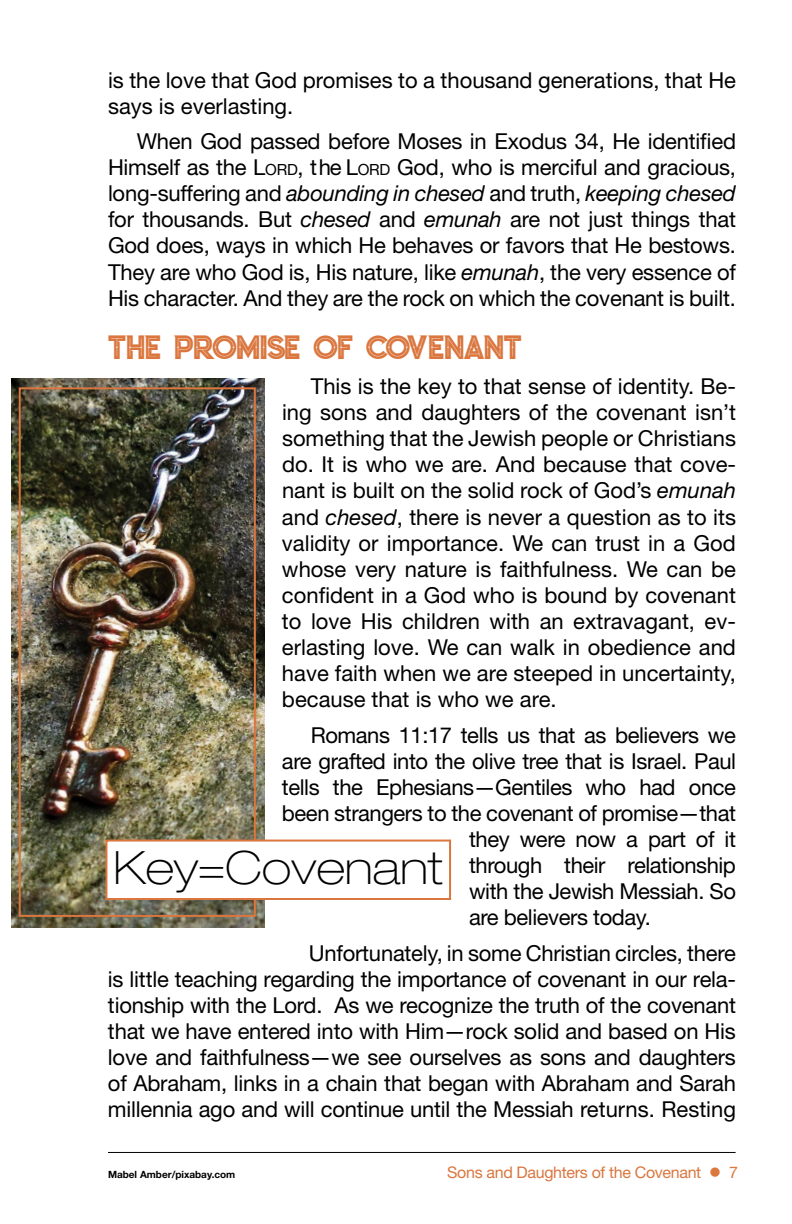
<style>
.page{position:relative;width:792px;height:1224px;background:#fff}
.page>*{position:absolute;margin:0;border:0;box-sizing:border-box;transform-origin:0 0}
.t1{font:100 expanded 46px "Helvetica Neue LT Std";color:#000}
.t2{font:30px "Columbus Inline";color:#da763e}
.t3{font:22px/26.2px "Helvetica Neue LT Std";letter-spacing:-.02em;color:#000;text-align:justify}
.t4{font:22px/26.2px "Helvetica Neue LT Std";color:#000}
.t5{font:16px "Helvetica Neue LT Std";letter-spacing:-.02em;color:#da763e}
.t6{font:700 10px "Helvetica Neue LT Std";color:#000}
.s1{font-style:inherit}
.s2{font-size:15.4px}
.s3{font-style:italic}
</style>
<div class="page">
<hr style="left:108px;top:1152px;width:628px;height:1px;background:#000">
<img style="left:12px;top:379px;width:253px;height:548px">
<div style="left:19px;top:387px;width:237px;height:530px;border:2px solid #da763e"></div>
<div style="left:105px;top:840px;width:346px;height:60px;background:#fff;border:2px solid #da763e"></div>
<p class="t4" style="left:108px;top:66px;width:630px">is the love that God promises to a thousand generations, that He says is everlasting.</p>
<p class="t3" style="left:108px;top:128px;width:630px;text-indent:29px">When God passed before Moses in Exodus 34, He identified Himself as the <span class="s1">L</span><span class="s2">ORD</span><span class="s1">,</span> the <span class="s1">L</span><span class="s2">ORD</span> God, who is merciful and gracious, long-suffering and <span class="s3">abounding in chesed</span> and truth, <span class="s3">keeping chesed </span>for thousands. But <span class="s3">chesed</span> and <span class="s3">emunah</span> are not just things that God does, ways in which He behaves or favors that He bestows.<br>They are who God is, His nature, like <span class="s3">emunah</span>, the very essence of His character. And they are the rock on which the covenant is built.</p>
<p class="t2" style="left:108px;top:332px;width:415px">THE PROMISE OF COVENANT</p>
<p class="t3" style="left:282px;top:373px;width:456px;text-indent:29px">This is the key to that sense of identity. Be&shy;ing sons and daughters of the covenant isn’t something that the Jewish people or Christians do. It is who we are. And because that cove&shy;nant is built on the solid rock of God’s <span class="s3">emunah </span>and <span class="s3">chesed</span>, there is never a question as to its validity or importance. We can trust in a God whose very nature is faithfulness. We can be confident in a God who is bound by covenant to love His children with an extravagant, ev&shy;erlasting love. We can walk in obedience and have faith when we are steeped in uncertainty, because that is who we are.</p>
<p class="t3" style="left:311px;top:721px;width:427px">Romans 11:17 tells us that as believers we</p>
<p class="t3" style="left:282px;top:747px;width:456px">are grafted into the olive tree that is Israel. Paul</p>
<p class="t3" style="left:282px;top:774px;width:456px">tells the Ephesians—Gentiles who had once</p>
<p class="t3" style="left:282px;top:800px;width:456px">been strangers to the covenant of promise—that</p>
<p class="t3" style="left:469px;top:826px;width:268px">they were now a part of it</p>
<p class="t3" style="left:469px;top:852px;width:268px">through their relationship</p>
<p class="t3" style="left:469px;top:878px;width:268px">with the Jewish Messiah. So</p>
<p class="t3" style="left:469px;top:904px;width:183px">are believers today.</p>
<p class="t3" style="left:108px;top:939px;width:630px;text-indent:201px">Unfortunately, in some Christian circles, there is little teaching regarding the importance of covenant in our rela&shy;tionship with the Lord. As we recognize the truth of the covenant that we have entered into with Him—rock solid and based on His love and faithfulness—we see ourselves as sons and daughters of Abraham, links in a chain that began with Abraham and Sarah millennia ago and will continue until the Messiah returns. Resting</p>
<p class="t1" style="left:114px;top:840px;width:331px">Key=Covenant</p>
<p class="t6" style="left:108px;top:1168px;width:129px">Mabel Amber/pixabay.com</p>
<p class="t5" style="left:447px;top:1162px;width:292px">Sons and Daughters of the Covenant ● 7</p>
</div>
